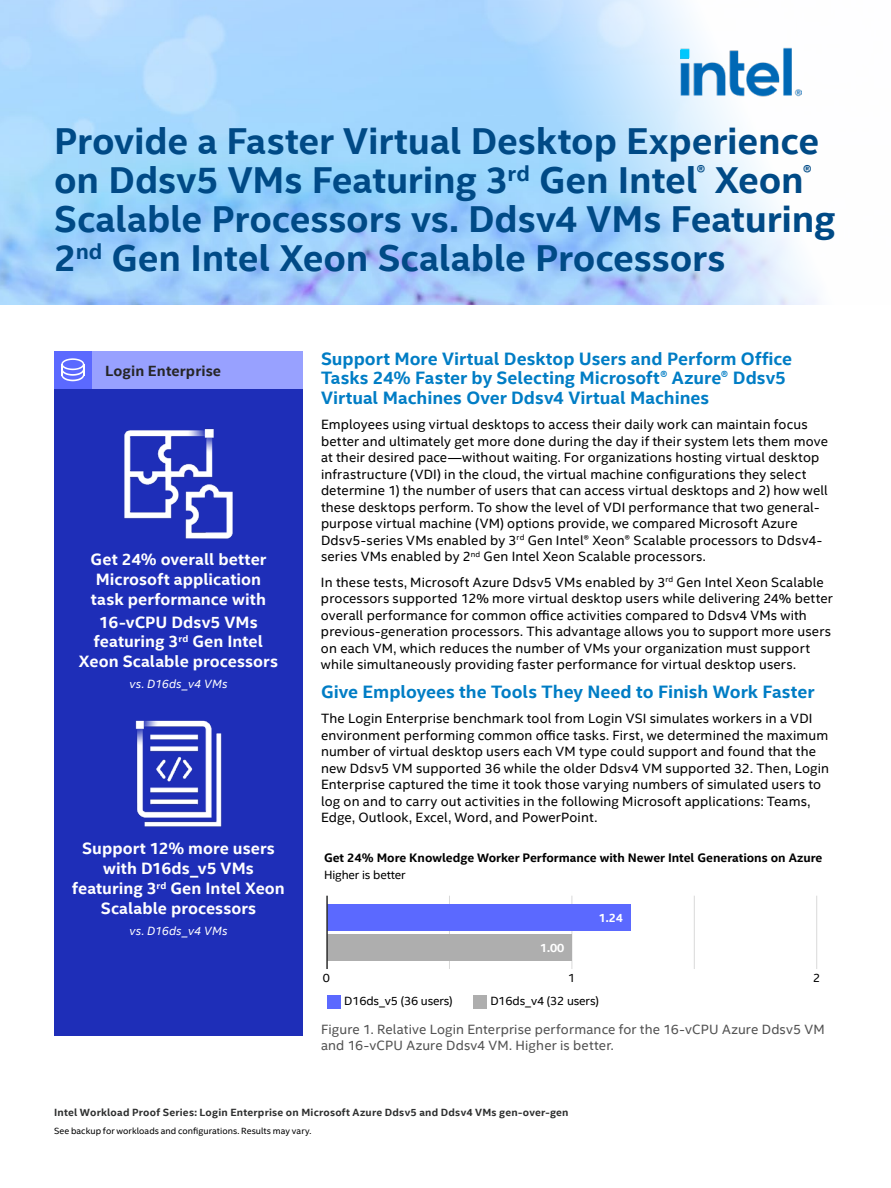
<style>
.page{position:relative;width:891px;height:1188px;background:#fff}
.page>*{position:absolute;margin:0;border:0;box-sizing:border-box;transform-origin:0 0}
.t1{font:700 37.5px/39px "Intel Clear";letter-spacing:-.005em;color:#004a86}
.t2{font:700 18px/19.5px "Intel Clear";color:#007dc5}
.t3{font:700 16.5px/19.8px "Intel Clear";letter-spacing:.005em;color:#fff;text-align:center}
.t4{font:700 14.85px "Intel Clear";letter-spacing:.01em;color:#262626}
.t5{font:13.5px/16.5px "Intel Clear";letter-spacing:.01em;color:#000}
.t6{font:13.5px/16.5px "Intel Clear";letter-spacing:.01em;color:#525252}
.t7{font:700 12.3px "Intel Clear";color:#000}
.t8{font:12px "Intel Clear";letter-spacing:-.01em;color:#000}
.t9{font:italic 12px "Intel Clear";letter-spacing:.015em;color:#fff}
.t10{font:700 12px "Intel Clear";color:#fff}
.t11{font:700 10.5px "Intel Clear";letter-spacing:.02em;color:#2e2f2f}
.t12{font:9px "Intel Clear";letter-spacing:.005em;color:#000}
</style>
<div class="page">
<img style="left:0;top:0;width:818px;height:305px">
<div style="left:54px;top:389px;width:249px;height:646px;background:#1e2eb8"></div>
<div style="left:92px;top:351px;width:211px;height:38px;background:#98a1ff"></div>
<div style="left:54px;top:351px;width:38px;height:38px;background:#5b69ff"></div>
<hr style="left:816px;top:896px;width:1px;height:73px;background:#d9d9d9">
<hr style="left:572px;top:896px;width:1px;height:73px;background:#d9d9d9">
<hr style="left:449px;top:896px;width:1px;height:73px;background:#d9d9d9">
<hr style="left:694px;top:896px;width:1px;height:73px;background:#d9d9d9">
<div style="left:327px;top:934px;width:245px;height:27px;background:#aeaeae"></div>
<div style="left:327px;top:904px;width:304px;height:27px;background:#5b69ff"></div>
<div style="left:327px;top:995px;width:14px;height:14px;background:#5b69ff"></div>
<div style="left:473px;top:995px;width:14px;height:14px;background:#aeaeae"></div>
<hr style="left:326px;top:896px;width:2px;height:73px;background:#2e2f2f">
<svg style="left:61px;top:358px;width:23px;height:23px"></svg>
<img style="left:124px;top:428px;width:109px;height:111px">
<img style="left:135px;top:720px;width:87px;height:107px">
<img style="left:680px;top:48px;width:122px;height:49px">
<h1 class="t1" style="left:54px;top:122px;width:783px">Provide a Faster Virtual Desktop Experience on Ddsv5 VMs Featuring 3<sup>rd</sup> Gen Intel<sup>®</sup> Xeon<sup>® </sup>Scalable Processors vs. Ddsv4 VMs Featuring 2<sup>nd</sup> Gen Intel Xeon Scalable Processors</h1>
<p class="t4" style="left:105px;top:361px;width:118px">Login Enterprise</p>
<p class="t3" style="left:91px;top:550px;width:177px;text-align:left">Get 24% overall better<br>Microsoft application task performance with</p>
<p class="t3" style="left:79px;top:612px;width:201px">16-vCPU Ddsv5 VMs featuring 3<sup>rd</sup> Gen Intel<br>Xeon Scalable processors</p>
<p class="t9" style="left:130px;top:676px;width:99px">vs. D16ds_v4 VMs</p>
<p class="t3" style="left:72px;top:839px;width:214px">Support 12% more users with D16ds_v5 VMs featuring 3<sup>rd</sup> Gen Intel Xeon<br>Scalable processors</p>
<p class="t9" style="left:130px;top:923px;width:99px">vs. D16ds_v4 VMs</p>
<h2 class="t2" style="left:321px;top:349px;width:473px">Support More Virtual Desktop Users and Perform Office<br>Tasks 24% Faster by Selecting Microsoft® Azure® Ddsv5<br>Virtual Machines Over Ddsv4 Virtual Machines</h2>
<p class="t5" style="left:321px;top:417px;width:509px">Employees using virtual desktops to access their daily work can maintain focus better and ultimately get more done during the day if their system lets them move at their desired pace—without waiting. For organizations hosting virtual desktop infrastructure (VDI) in the cloud, the virtual machine configurations they select determine 1) the number of users that can access virtual desktops and 2) how well these desktops perform. To show the level of VDI performance that two general&shy;purpose virtual machine (VM) options provide, we compared Microsoft Azure Ddsv5-series VMs enabled by 3<sup>rd</sup> Gen Intel® Xeon® Scalable processors to Ddsv4- series VMs enabled by 2<sup>nd</sup> Gen Intel Xeon Scalable processors.</p>
<p class="t5" style="left:321px;top:574px;width:513px">In these tests, Microsoft Azure Ddsv5 VMs enabled by 3<sup>rd</sup> Gen Intel Xeon Scalable processors supported 12% more virtual desktop users while delivering 24% better overall performance for common office activities compared to Ddsv4 VMs with previous-generation processors. This advantage allows you to support more users on each VM, which reduces the number of VMs your organization must support while simultaneously providing faster performance for virtual desktop users.</p>
<h2 class="t2" style="left:321px;top:682px;width:495px">Give Employees the Tools They Need to Finish Work Faster</h2>
<p class="t5" style="left:321px;top:710px;width:510px">The Login Enterprise benchmark tool from Login VSI simulates workers in a VDI environment performing common office tasks. First, we determined the maximum number of virtual desktop users each VM type could support and found that the new Ddsv5 VM supported 36 while the older Ddsv4 VM supported 32. Then, Login Enterprise captured the time it took those varying numbers of simulated users to log on and to carry out activities in the following Microsoft applications: Teams, Edge, Outlook, Excel, Word, and PowerPoint.</p>
<p class="t7" style="left:324px;top:850px;width:500px">Get 24% More Knowledge Worker Performance with Newer Intel Generations on Azure</p>
<p class="t8" style="left:324px;top:868px;width:83px">Higher is better</p>
<p class="t10" style="left:540px;top:940px;width:26px">1.00</p>
<p class="t10" style="left:599px;top:910px;width:26px">1.24</p>
<p class="t8" style="left:323px;top:971px;width:9px">0</p>
<p class="t8" style="left:568px;top:971px;width:9px">1</p>
<p class="t8" style="left:813px;top:971px;width:9px">2</p>
<p class="t8" style="left:344px;top:994px;width:110px">D16ds_v5 (36 users)</p>
<p class="t8" style="left:490px;top:994px;width:110px">D16ds_v4 (32 users)</p>
<p class="t6" style="left:321px;top:1021px;width:505px">Figure 1. Relative Login Enterprise performance for the 16-vCPU Azure Ddsv5 VM and 16-vCPU Azure Ddsv4 VM. Higher is better.</p>
<p class="t11" style="left:54px;top:1106px;width:516px">Intel Workload Proof Series: Login Enterprise on Microsoft Azure Ddsv5 and Ddsv4 VMs gen-over-gen</p>
<p class="t12" style="left:54px;top:1125px;width:259px">See backup for workloads and configurations. Results may vary.</p>
</div>
